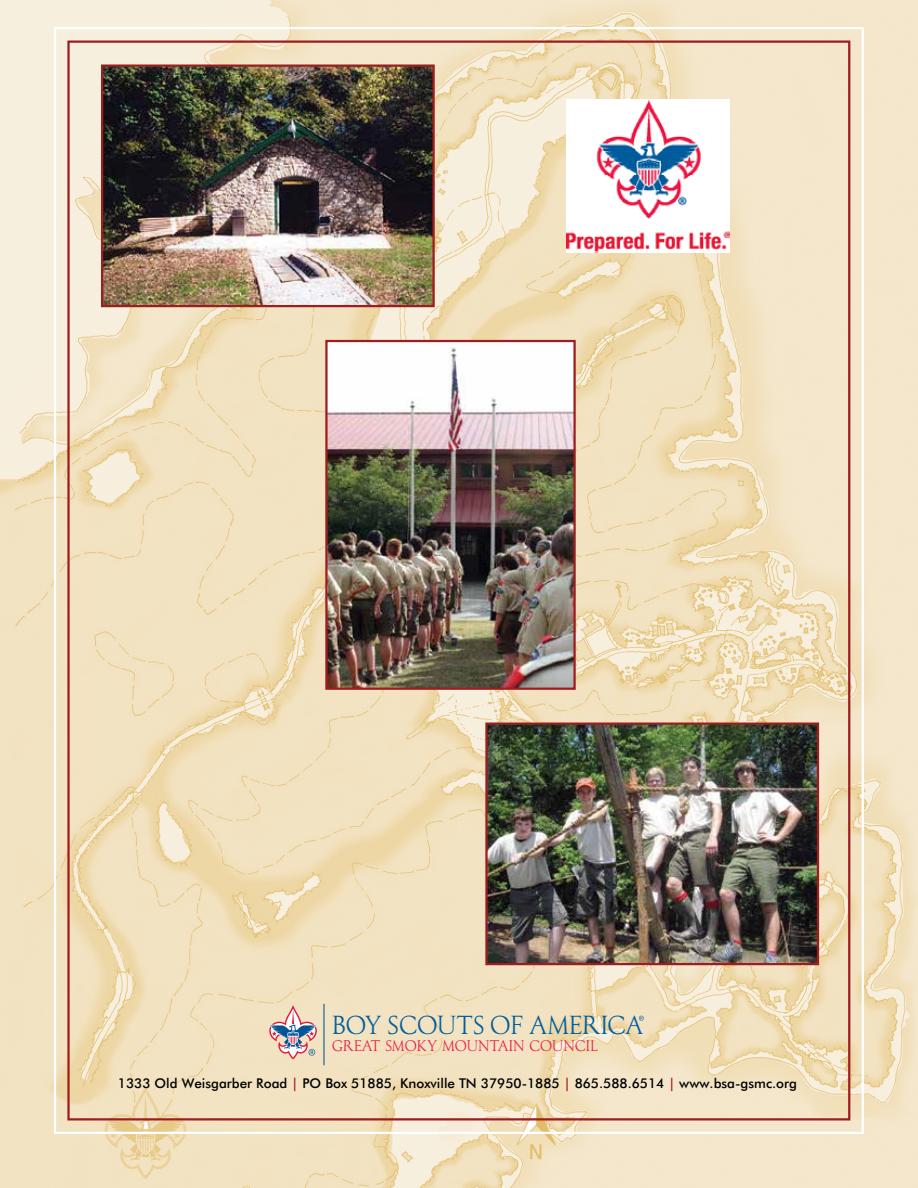
<style>
.page{position:relative;width:918px;height:1188px;background:#fff}
.page>*{position:absolute;margin:0;border:0;box-sizing:border-box;transform-origin:0 0}
.t1{font:23.1px "LTC Record Title";letter-spacing:-.005em;color:#005e9e}
.t2{font:13.65px "LTC Record Title";color:#ed1846}
.t3{font:500 13.5px "Futura BT";color:#000}
.s1{color:#9d1d20}
</style>
<div class="page">
<img style="left:0;top:0;width:918px;height:1188px">
<img style="left:488px;top:726px;width:328px;height:236px">
<div style="left:485px;top:723px;width:334px;height:242px;border:2px solid #9d1d20"></div>
<img style="left:104px;top:67px;width:328px;height:237px">
<div style="left:101px;top:64px;width:334px;height:243px;border:2px solid #9d1d20"></div>
<img style="left:328px;top:343px;width:245px;height:344px">
<div style="left:325px;top:340px;width:251px;height:350px;border:2px solid #9d1d20"></div>
<img style="left:566px;top:99px;width:164px;height:154px">
<hr style="left:323px;top:1004px;width:2px;height:61px;background:#005596">
<svg style="left:269px;top:1005px;width:48px;height:54px"></svg>
<svg style="left:639px;top:1016px;width:5px;height:5px"></svg>
<h1 class="t1" style="left:332px;top:1010px;width:313px">BOY SCOUTS OF AMERICA</h1>
<p class="t2" style="left:332px;top:1037px;width:267px">GREAT SMOKY MOUNTAIN COUNCIL</p>
<p class="t3" style="left:118px;top:1075px;width:681px">1333 Old Weisgarber Road <span class="s1">|</span> PO Box 51885, Knoxville TN 37950-1885 <span class="s1">|</span> 865.588.6514 <span class="s1">|</span> www.bsa-gsmc.org</p>
</div>
